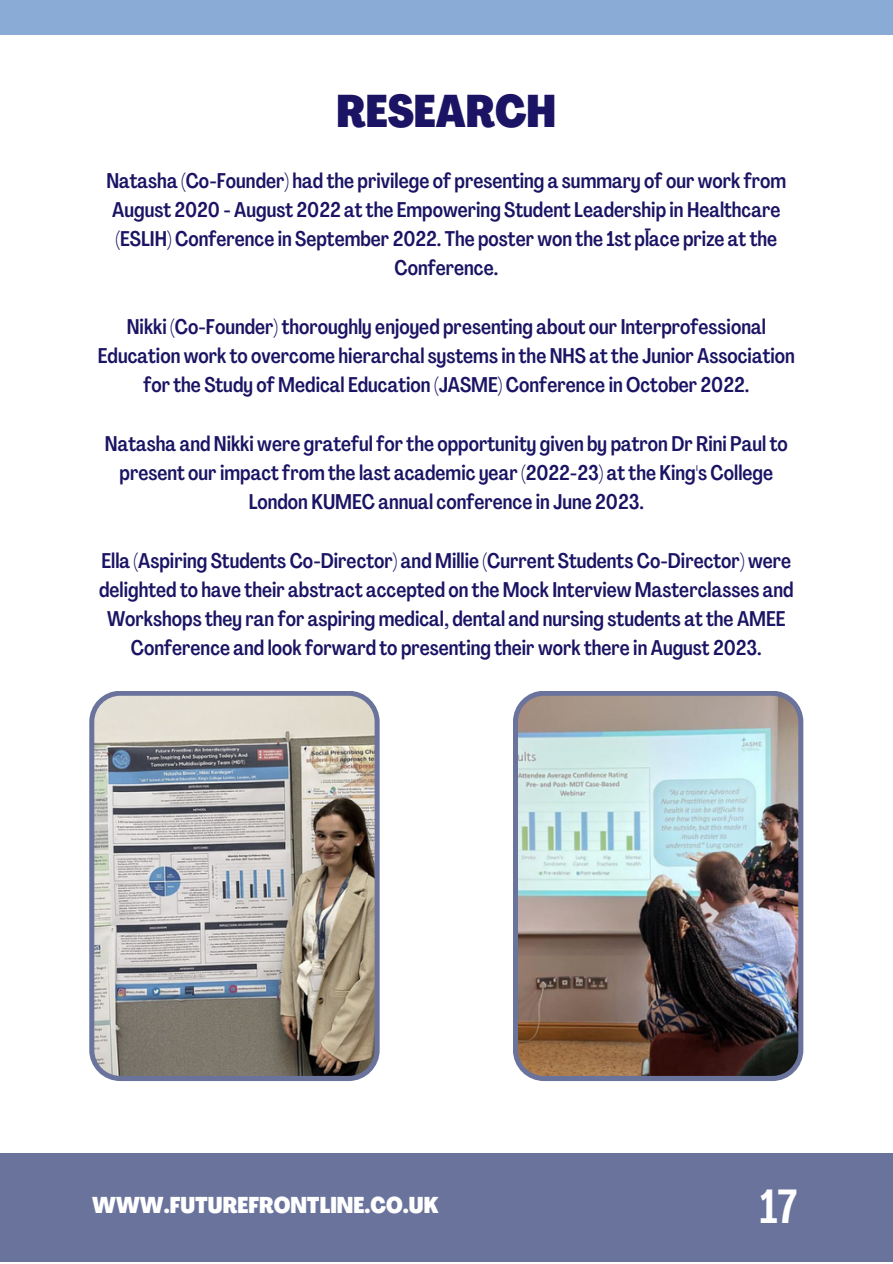
<style>
.page{position:relative;width:893px;height:1264px;background:#fff}
.page>*{position:absolute;margin:0;border:0;box-sizing:border-box;transform-origin:0 0}
.t1{font:500 47.25px "Agrandir Tight";color:#fff}
.t2{font:800 45px "Agrandir Tight";color:#1b1464}
.t3{font:800 22.5px "Agrandir Tight";color:#fff}
.t4{font:500 21px/29.2px "Agrandir Tight";color:#1b1464;text-align:center}
</style>
<div class="page">
<div style="left:0;top:1153px;width:892px;height:108px;background:#6a739c"></div>
<img style="left:89px;top:691px;width:291px;height:390px">
<img style="left:513px;top:691px;width:290px;height:390px">
<div style="left:0;top:0;width:892px;height:35px;background:#8aabd6"></div>
<p class="t2" style="left:336px;top:94px;width:221px">RESEARCH</p>
<p class="t4" style="left:106px;top:168px;width:681px">Natasha (Co-Founder) had the privilege of presenting a summary of our work from August 2020 - August 2022 at the Empowering Student Leadership in Healthcare (ESLIH) Conference in September 2022. The poster won the 1st place prize at the Conference.</p>
<p class="t4" style="left:644px;top:215px;width:9px">-</p>
<p class="t4" style="left:98px;top:314px;width:698px">Nikki (Co-Founder) thoroughly enjoyed presenting about our Interprofessional<br>Education work to overcome hierarchal systems in the NHS at the Junior Association for the Study of Medical Education (JASME) Conference in October 2022.</p>
<p class="t4" style="left:105px;top:431px;width:684px">Natasha and Nikki were grateful for the opportunity given by patron Dr Rini Paul to present our impact from the last academic year (2022-23) at the King's College<br>London KUMEC annual conference in June 2023.</p>
<p class="t4" style="left:99px;top:548px;width:696px">Ella (Aspiring Students Co-Director) and Millie (Current Students Co-Director) were delighted to have their abstract accepted on the Mock Interview Masterclasses and Workshops they ran for aspiring medical, dental and nursing students at the AMEE Conference and look forward to presenting their work there in August 2023.</p>
<p class="t3" style="left:92px;top:1196px;width:348px">WWW.FUTUREFRONTLINE.CO.UK</p>
<p class="t1" style="left:759px;top:1187px;width:39px">17</p>
</div>
